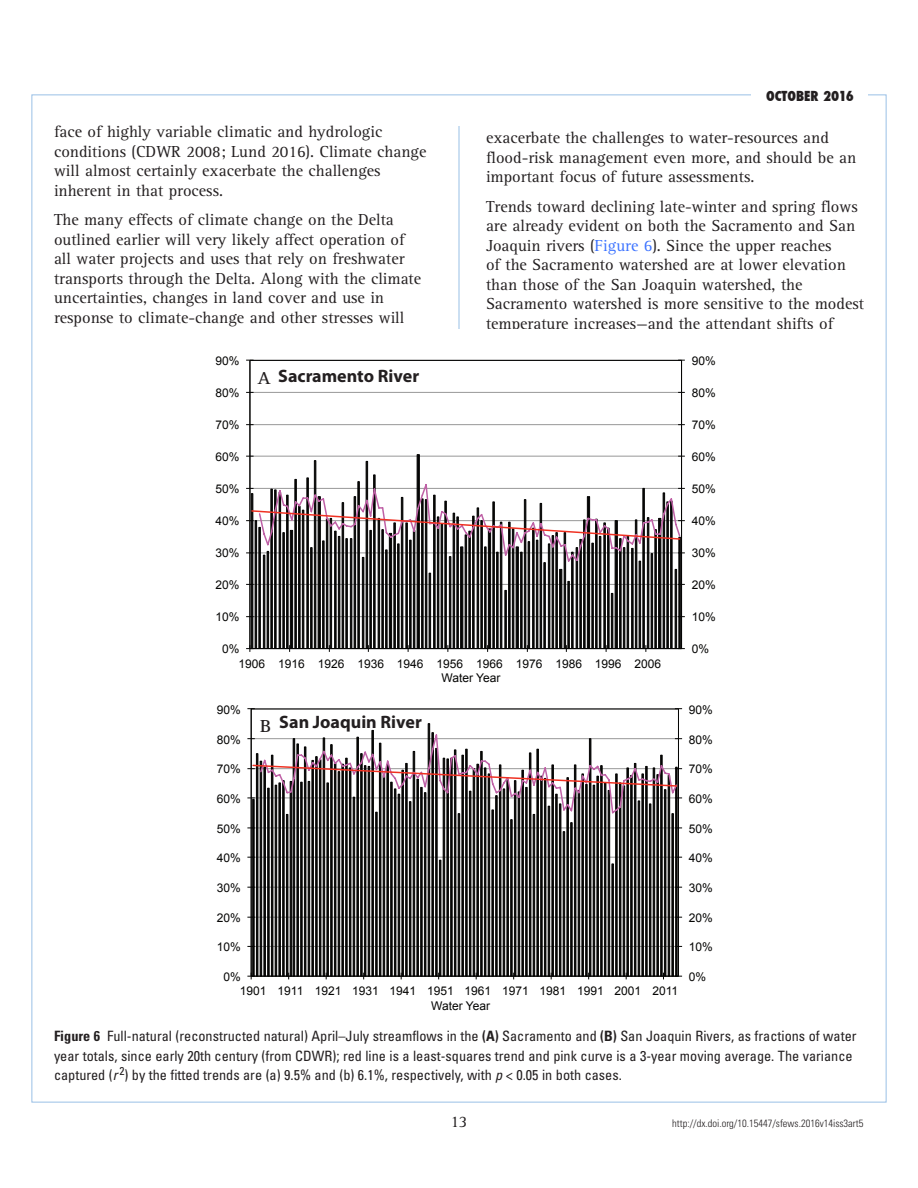
<style>
.page{position:relative;width:918px;height:1188px;background:#fff}
.page>*{position:absolute;margin:0;border:0;box-sizing:border-box;transform-origin:0 0}
.t1{font:700 18px "Myriad Pro";color:#231f20}
.t2{font:700 18px "Rotis Serif";color:#231f20}
.t3{font:16.5px/19.5px "Rotis Serif";color:#231f20}
.t4{font:condensed 14.25px/19.5px "Univers";color:#231f20}
.t5{font:800 condensed 13.5px "Futura";color:#231f20}
.t6{font:12px/14.1px "Arial";color:#050504}
.t7{font:300 condensed 10.5px "Univers";color:#231f20}
.s1{color:#3c73ff}
.s2{font-weight:700}
.s3{font-style:italic}
</style>
<div class="page">
<hr style="left:459px;top:126px;width:1px;height:954px;background:#99c0e6">
<div style="left:206px;top:329px;width:512px;height:363px;background:#fff"></div>
<hr style="left:250px;top:424px;width:432px;height:1px;background:#989898">
<hr style="left:250px;top:392px;width:432px;height:1px;background:#989898">
<svg style="left:251px;top:454px;width:430px;height:194px"></svg>
<hr style="left:681px;top:360px;width:1px;height:289px;background:#050504">
<hr style="left:250px;top:360px;width:1px;height:289px;background:#050504">
<hr style="left:250px;top:648px;width:432px;height:1px;background:#050504">
<svg style="left:246px;top:645px;width:8px;height:7px"></svg>
<svg style="left:246px;top:483px;width:439px;height:80px"></svg>
<hr style="left:251px;top:708px;width:427px;height:1px;background:#989898">
<svg style="left:252px;top:815px;width:426px;height:161px;background:#565655"></svg>
<hr style="left:678px;top:709px;width:1px;height:267px;background:#050504">
<hr style="left:251px;top:709px;width:1px;height:267px;background:#050504">
<hr style="left:251px;top:976px;width:427px;height:1px;background:#050504">
<svg style="left:247px;top:973px;width:8px;height:6px"></svg>
<svg style="left:246px;top:360px;width:30px;height:33px"></svg>
<svg style="left:247px;top:715px;width:435px;height:100px"></svg>
<p class="t5" style="left:766px;top:86px;width:89px">OCTOBER 2016</p>
<p class="t3" style="left:54px;top:123px;width:374px">face of highly variable climatic and hydrologic conditions (CDWR 2008; Lund 2016). Climate change will almost certainly exacerbate the challenges inherent in that process.</p>
<p class="t3" style="left:54px;top:210px;width:369px">The many effects of climate change on the Delta outlined earlier will very likely affect operation of all water projects and uses that rely on freshwater transports through the Delta. Along with the climate uncertainties, changes in land cover and use in response to climate-change and other stresses will</p>
<p class="t3" style="left:486px;top:129px;width:372px">exacerbate the challenges to water-resources and flood-risk management even more, and should be an important focus of future assessments.</p>
<p class="t3" style="left:486px;top:197px;width:380px">Trends toward declining late-winter and spring flows are already evident on both the Sacramento and San Joaquin rivers (<span class="s1">Figure 6</span>). Since the upper reaches<br>of the Sacramento watershed are at lower elevation than those of the San Joaquin watershed, the Sacramento watershed is more sensitive to the modest temperature increases—and the attendant shifts of</p>
<p class="t6" style="left:216px;top:354px;width:26px">90%</p>
<p class="t6" style="left:692px;top:354px;width:26px">90%</p>
<p class="t1" style="left:259px;top:364px;width:161px">a) Sacramento River</p>
<p class="t2" style="left:258px;top:367px;width:14px">A</p>
<p class="t6" style="left:216px;top:386px;width:26px">80%</p>
<p class="t6" style="left:692px;top:386px;width:26px">80%</p>
<p class="t6" style="left:216px;top:418px;width:26px">70%</p>
<p class="t6" style="left:692px;top:418px;width:26px">70%</p>
<p class="t6" style="left:216px;top:450px;width:26px">60%</p>
<p class="t6" style="left:692px;top:450px;width:26px">60%</p>
<p class="t6" style="left:216px;top:482px;width:26px">50%</p>
<p class="t6" style="left:692px;top:482px;width:26px">50%</p>
<p class="t6" style="left:216px;top:514px;width:26px">40%</p>
<p class="t6" style="left:692px;top:514px;width:26px">40%</p>
<p class="t6" style="left:216px;top:546px;width:26px">30%</p>
<p class="t6" style="left:692px;top:546px;width:26px">30%</p>
<p class="t6" style="left:216px;top:578px;width:26px">20%</p>
<p class="t6" style="left:692px;top:578px;width:26px">20%</p>
<p class="t6" style="left:216px;top:610px;width:26px">10%</p>
<p class="t6" style="left:692px;top:610px;width:26px">10%</p>
<p class="t6" style="left:222px;top:642px;width:19px">0%</p>
<p class="t6" style="left:692px;top:642px;width:19px">0%</p>
<p class="t6" style="left:441px;top:657px;width:221px;text-indent:-203px">1906 1916 1926 1936 1946 1956 1966 1976 1986 1996 2006<br>Water Year</p>
<p class="t6" style="left:217px;top:703px;width:26px">90%</p>
<p class="t1" style="left:259px;top:710px;width:164px">b) San Joaquin River</p>
<p class="t2" style="left:260px;top:716px;width:13px">B</p>
<p class="t6" style="left:689px;top:703px;width:26px">90%</p>
<p class="t6" style="left:217px;top:732px;width:26px">80%</p>
<p class="t6" style="left:689px;top:732px;width:26px">80%</p>
<p class="t6" style="left:217px;top:762px;width:26px">70%</p>
<p class="t6" style="left:689px;top:762px;width:26px">70%</p>
<p class="t6" style="left:217px;top:792px;width:26px">60%</p>
<p class="t6" style="left:689px;top:792px;width:26px">60%</p>
<p class="t6" style="left:217px;top:821px;width:26px">50%</p>
<p class="t6" style="left:689px;top:821px;width:26px">50%</p>
<p class="t6" style="left:217px;top:851px;width:26px">40%</p>
<p class="t6" style="left:689px;top:851px;width:26px">40%</p>
<p class="t6" style="left:217px;top:881px;width:26px">30%</p>
<p class="t6" style="left:689px;top:881px;width:26px">30%</p>
<p class="t6" style="left:217px;top:910px;width:26px">20%</p>
<p class="t6" style="left:689px;top:910px;width:26px">20%</p>
<p class="t6" style="left:217px;top:940px;width:26px">10%</p>
<p class="t6" style="left:689px;top:940px;width:26px">10%</p>
<p class="t6" style="left:224px;top:970px;width:19px">0%</p>
<p class="t6" style="left:689px;top:970px;width:19px">0%</p>
<p class="t6" style="left:240px;top:984px;width:440px;line-height:15px;text-align:center">1901 1911 1921 1931 1941 1951 1961 1971 1981 1991 2001 2011<br>Water Year</p>
<p class="t4" style="left:54px;top:1026px;width:804px"><span class="s2">Figure 6</span> Full-natural (reconstructed natural) April–July streamflows in the <span class="s2">(A)</span> Sacramento and <span class="s2">(B)</span> San Joaquin Rivers, as fractions of water year totals, since early 20th century (from CDWR); red line is a least-squares trend and pink curve is a 3-year moving average. The variance captured (<span class="s3">r</span> <sup>2</sup>) by the fitted trends are (a) 9.5% and (b) 6.1%, respectively, with <span class="s3">p</span> &lt; 0.05 in both cases.</p>
<p class="t3" style="left:450px;top:1113px;width:19px">13</p>
<p class="t7" style="left:672px;top:1117px;width:193px">http://dx.doi.org/10.15447/sfews.2016v14iss3art5</p>
</div>
